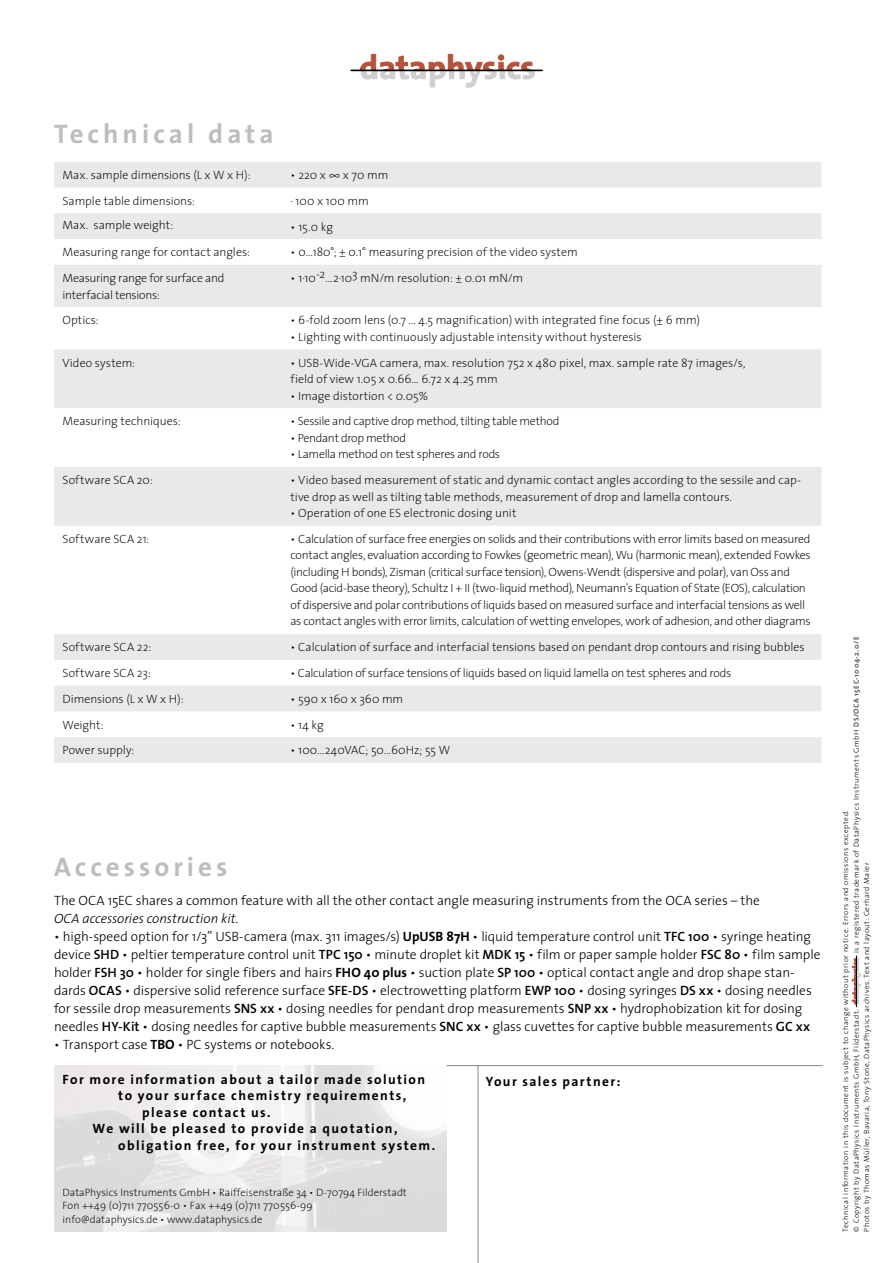
<style>
.page{position:relative;width:893px;height:1263px;background:#fff}
.page>*{position:absolute;margin:0;border:0;box-sizing:border-box;transform-origin:0 0}
.t1{font:700 27px "The Sans";letter-spacing:.15em;color:#bbbdbe}
.t2{font:300 13.5px/18px "The Sans";letter-spacing:-.005em;color:#000}
.t3{font:700 13.5px "The Sans";letter-spacing:.105em;color:#000}
.t4{font:200 12px/16.5px "The Sans";letter-spacing:-.01em;color:#000}
.t5{font:200 12px "The Sans";letter-spacing:.01em;color:#000}
.t6{font:200 10.65px/13.5px "The Sans";color:#000}
.t7{font:300 7.5px/10.5px "The Sans";letter-spacing:.07em;color:#000}
.s1{color:#010000}
.s2{font-style:italic}
.s3{font-weight:700}
.s4{font-weight:600}
.s5{font-weight:700;color:#58585a}
</style>
<div class="page">
<img style="left:54px;top:1065px;width:392px;height:166px">
<svg style="left:360px;top:54px;width:175px;height:33px"></svg>
<div style="left:351px;top:70px;width:191px;height:1px;border:1px solid #000"></div>
<svg style="left:852px;top:958px;width:9px;height:46px"></svg>
<div style="left:856px;top:956px;width:1px;height:51px;border:1px solid #000"></div>
<hr style="left:478px;top:1065px;width:1px;height:198px;background:#87888a">
<hr style="left:446px;top:1065px;width:377px;height:1px;background:#87888a">
<svg style="left:54px;top:162px;width:767px;height:601px"></svg>
<h1 class="t1" style="left:54px;top:111px;width:221px">Technical data</h1>
<p class="t4" style="left:63px;top:166px;width:190px">Max. sample dimensions (L x W x H):</p>
<p class="t4" style="left:291px;top:166px;width:99px">• 220 x ² x 70 mm</p>
<p class="t4" style="left:63px;top:192px;width:134px">Sample table dimensions:</p>
<p class="t4" style="left:291px;top:192px;width:80px">. 100 x 100 mm</p>
<p class="t4" style="left:63px;top:216px;width:112px">Max. sample weight:</p>
<p class="t4" style="left:291px;top:218px;width:44px">• 15.0 kg</p>
<p class="t4" style="left:63px;top:244px;width:189px">Measuring range for contact angles:</p>
<p class="t4" style="left:291px;top:244px;width:289px"><span class="s1">•</span> 0…180°; ± 0.1° measuring precision of the video system</p>
<p class="t4" style="left:63px;top:269px;width:164px">Measuring range for surface and interfacial tensions:</p>
<p class="t4" style="left:291px;top:269px;width:234px"><span class="s1">• 1·10</span><sup>-2</sup><span class="s1">…2·10</span><sup>3</sup> mN/m resolution: ± 0.01 mN/m</p>
<p class="t4" style="left:62px;top:312px;width:38px">Optics:</p>
<p class="t4" style="left:291px;top:312px;width:411px">• 6-fold zoom lens (0.7 … 4.5 magnification) with integrated fine focus (± 6 mm)</p>
<p class="t4" style="left:291px;top:328px;width:353px">• Lighting with continuously adjustable intensity without hysteresis</p>
<p class="t5" style="left:62px;top:353px;width:74px">Video system:</p>
<p class="t4" style="left:291px;top:354px;width:456px">• USB-Wide-VGA camera, max. resolution 752 x 480 pixel, max. sample rate 87 images/s, field of view 1.05 x 0.66… 6.72 x 4.25 mm</p>
<p class="t4" style="left:291px;top:387px;width:139px">• Image distortion &lt; 0.05%</p>
<p class="t4" style="left:62px;top:413px;width:120px">Measuring techniques:</p>
<p class="t4" style="left:291px;top:413px;width:270px">• Sessile and captive drop method, tilting table method</p>
<p class="t4" style="left:291px;top:429px;width:117px">• Pendant drop method</p>
<p class="t4" style="left:291px;top:446px;width:211px">• Lamella method on test spheres and rods</p>
<p class="t5" style="left:62px;top:470px;width:92px">Software SCA 20:</p>
<p class="t4" style="left:291px;top:471px;width:512px">• Video based measurement of static and dynamic contact angles according to the sessile and cap&shy;tive drop as well as tilting table methods, measurement of drop and lamella contours.</p>
<p class="t4" style="left:291px;top:504px;width:227px">• Operation of one ES electronic dosing unit</p>
<p class="t5" style="left:62px;top:529px;width:89px">Software SCA 21:</p>
<p class="t4" style="left:291px;top:530px;width:522px">• Calculation of surface free energies on solids and their contributions with error limits based on measured contact angles, evaluation according to Fowkes (geometric mean), Wu (harmonic mean), extended Fowkes (including H bonds), Zisman (critical surface tension), Owens-Wendt (dispersive and polar), van Oss and Good (acid-base theory), Schultz I + II (two-liquid method), Neumann’s Equation of State (EOS), calculation of dispersive and polar contributions of liquids based on measured surface and interfacial tensions as well as contact angles with error limits, calculation of wetting envelopes, work of adhesion, and other diagrams</p>
<p class="t5" style="left:62px;top:637px;width:90px">Software SCA 22:</p>
<p class="t4" style="left:291px;top:638px;width:516px">• Calculation of surface and interfacial tensions based on pendant drop contours and rising bubbles</p>
<p class="t5" style="left:62px;top:663px;width:90px">Software SCA 23:</p>
<p class="t4" style="left:291px;top:664px;width:442px">• Calculation of surface tensions of liquids based on liquid lamella on test spheres and rods</p>
<p class="t4" style="left:62px;top:690px;width:123px">Dimensions (L x W x H):</p>
<p class="t4" style="left:291px;top:690px;width:114px">• 590 x 160 x 360 mm</p>
<p class="t4" style="left:62px;top:716px;width:43px">Weight:</p>
<p class="t4" style="left:291px;top:716px;width:35px">• 14 kg</p>
<p class="t4" style="left:62px;top:741px;width:73px">Power supply:</p>
<p class="t4" style="left:291px;top:741px;width:161px">• 100…240VAC; 50…60Hz; 55 W</p>
<h1 class="t1" style="left:54px;top:845px;width:175px">Accessories</h1>
<p class="t2" style="left:54px;top:891px;width:707px">The OCA 15EC shares a common feature with all the other contact angle measuring instruments from the OCA series – the<br><span class="s2">OCA accessories construction kit</span>.</p>
<p class="t2" style="left:54px;top:927px;width:768px">• high-speed option for 1/3” USB-camera (max. 311 images/s) <span class="s3">UpUSB 87H</span> • liquid temperature control unit <span class="s4">TFC 100</span> • syringe heating device <span class="s4">SHD</span> • peltier temperature control unit <span class="s4">TPC 150</span> • minute droplet kit <span class="s4">MDK 15</span> • film or paper sample holder <span class="s4">FSC 80</span> • film sample holder <span class="s4">FSH 30</span> • holder for single fibers and hairs <span class="s3">FHO 40 plus</span> • suction plate <span class="s4">SP 100</span> • optical contact angle and drop shape stan&shy;dards <span class="s4">OCAS</span> • dispersive solid reference surface <span class="s4">SFE-DS</span> • electrowetting platform <span class="s4">EWP 100</span> • dosing syringes <span class="s4">DS xx</span> • dosing needles for sessile drop measurements <span class="s4">SNS xx</span> • dosing needles for pendant drop measurements <span class="s4">SNP xx</span> • hydrophobization kit for dosing needles <span class="s4">HY-Kit</span> • dosing needles for captive bubble measurements <span class="s4">SNC xx</span> • glass cuvettes for captive bubble measurements <span class="s4">GC xx</span></p>
<p class="t2" style="left:54px;top:1035px;width:282px">• Transport case <span class="s3">TBO</span> • PC systems or notebooks.</p>
<p class="t3" style="left:63px;top:1068px;width:364px">For more information about a tailor made solution</p>
<p class="t3" style="left:118px;top:1084px;width:289px">to your surface chemistry requirements,</p>
<p class="t3" style="left:142px;top:1101px;width:130px">please contact us.</p>
<p class="t3" style="left:93px;top:1117px;width:306px">We will be pleased to provide a quotation,</p>
<p class="t3" style="left:118px;top:1134px;width:318px">obligation free, for your instrument system.</p>
<p class="t6" style="left:63px;top:1185px;width:346px">DataPhysics Instruments GmbH • Raiffeisenstraße 34 • D-70794 Filderstadt<br>Fon ++49 (0)711 770556-0 • Fax ++49 (0)711 770556-99 info@dataphysics.de • www.dataphysics.de</p>
<p class="t3" style="left:486px;top:1070px;width:136px">Your sales partner:</p>
<p class="t7" style="left:851px;top:1231px;width:596px;text-indent:279px;rotate:-90deg">is a registered trademark of DataPhysics Instruments GmbH <span class="s5">DS/OCA 15EC-1004-2.0/E<br></span>Photos by Thomas Müller, Bavaria, Tony Stone, DataPhysics archives. Text and layout: Gerhard Maier</p>
<p class="t7" style="left:840px;top:1231px;width:423px;rotate:-90deg">Technical information in this document is subject to change without prior notice. Errors and omissions excepted. © Copyright by DataPhysics Instruments GmbH, Filderstadt.</p>
</div>
